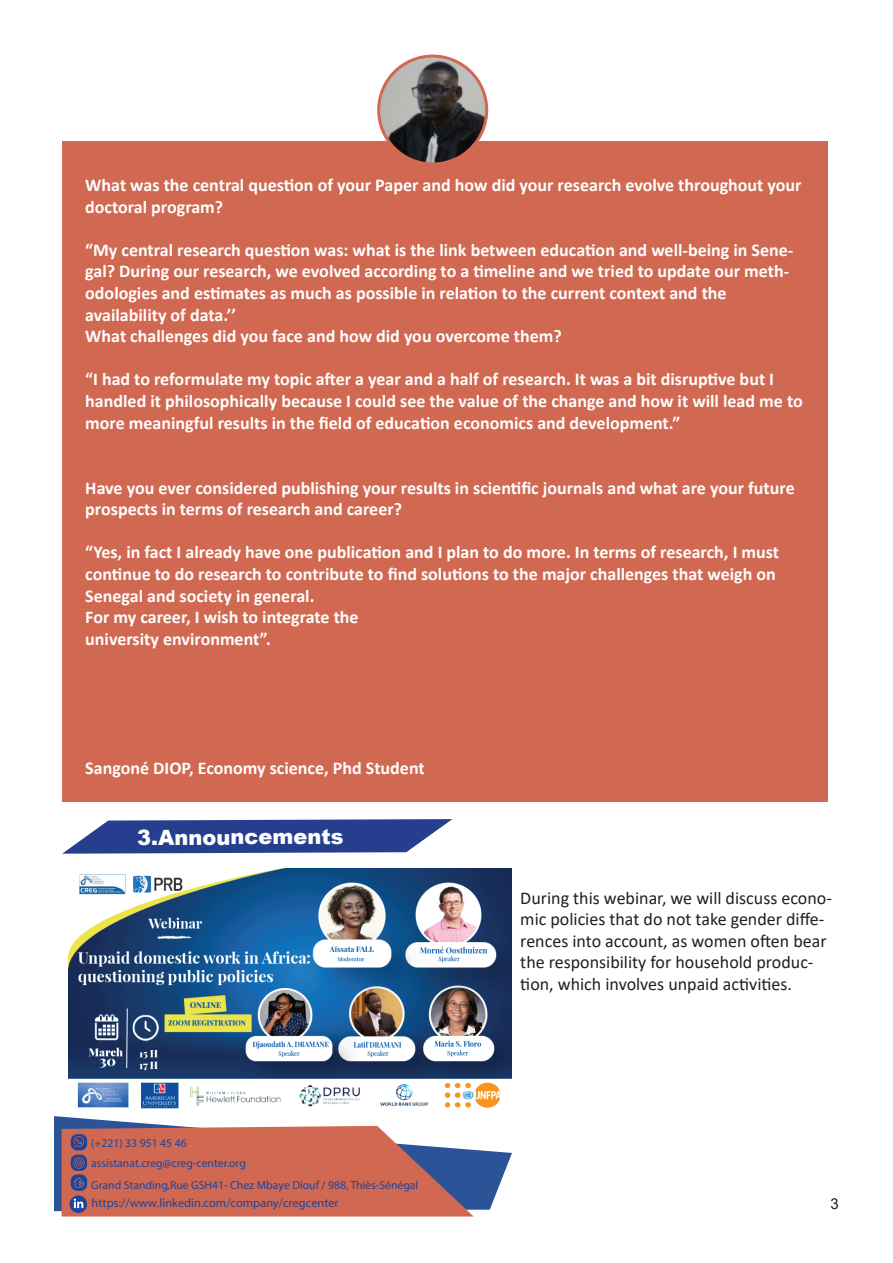
<style>
.page{position:relative;width:893px;height:1263px;background:#fff}
.page>*{position:absolute;margin:0;border:0;box-sizing:border-box;transform-origin:0 0}
.t1{font:900 21px "Arial";color:#fff}
.t2{font:700 18px/21.6px "Calibri";color:#fff}
.t3{font:18px/21.6px "Calibri";color:#231f20}
.t4{font:15px "Arial";color:#231f20}
.t5{font:12.45px "Myriad Pro";color:#1d449b}
.t6{font:11.7px/20.1px "Myriad Pro";color:#1d449b}
</style>
<div class="page">
<svg style="left:54px;top:1116px;width:458px;height:100px"></svg>
<div style="left:62px;top:141px;width:765px;height:660px;background:#d16851"></div>
<img style="left:379px;top:56px;width:108px;height:108px;border-radius:54px">
<div style="left:377px;top:55px;width:111px;height:111px;border:3px solid #d16851;border-radius:50%"></div>
<svg style="left:62px;top:819px;width:390px;height:35px;background:#4a5fa1"></svg>
<img style="left:69px;top:868px;width:442px;height:241px">
<p class="t2" style="left:85px;top:174px;width:718px">What was the central question of your Paper and how did your research evolve throughout your doctoral program?</p>
<p class="t2" style="left:85px;top:239px;width:710px">“My central research question was: what is the link between education and well-being in Sene&shy;gal? During our research, we evolved according to a timeline and we tried to update our meth&shy;odologies and estimates as much as possible in relation to the current context and the availability of data.’’<br>What challenges did you face and how did you overcome them?</p>
<p class="t2" style="left:85px;top:368px;width:719px">“I had to reformulate my topic after a year and a half of research. It was a bit disruptive but I handled it philosophically because I could see the value of the change and how it will lead me to more meaningful results in the field of education economics and development.”</p>
<p class="t2" style="left:85px;top:476px;width:711px">Have you ever considered publishing your results in scientific journals and what are your future prospects in terms of research and career?</p>
<p class="t2" style="left:85px;top:541px;width:695px">“Yes, in fact I already have one publication and I plan to do more. In terms of research, I must continue to do research to contribute to find solutions to the major challenges that weigh on Senegal and society in general.<br>For my career, I wish to integrate the<br>university environment”.</p>
<p class="t2" style="left:85px;top:757px;width:341px">Sangoné DIOP, Economy science, Phd Student</p>
<p class="t1" style="left:137px;top:823px;width:208px;rotate:-1deg">3.Announcements</p>
<p class="t6" style="left:91px;top:1133px;width:156px">(+221) 33 951 45 46 assistanat.creg@creg-center.org</p>
<p class="t6" style="left:91px;top:1175px;width:329px">Grand Standing,Rue GSH41- Chez Mbaye Diouf / 988, Thiès-Sénégal</p>
<p class="t5" style="left:92px;top:1195px;width:248px">https://www.linkedin.com/company/cregcenter</p>
<p class="t3" style="left:520px;top:886px;width:313px">During this webinar, we will discuss econo&shy;mic policies that do not take gender diffe&shy;rences into account, as women often bear the responsibility for household produc&shy;tion, which involves unpaid activities.</p>
<p class="t4" style="left:831px;top:1193px;width:10px">3</p>
</div>
